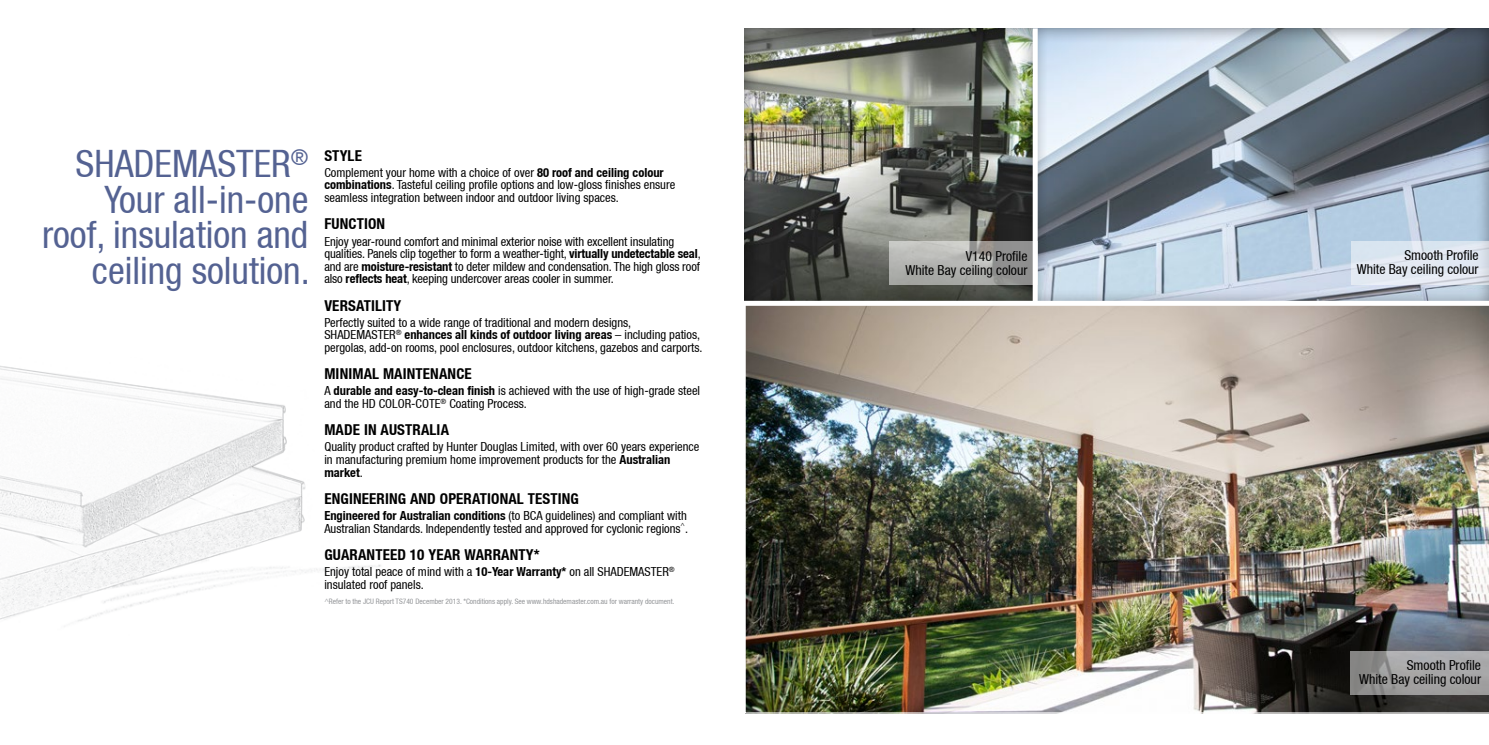
<style>
.page{position:relative;width:1489px;height:745px;background:#fff}
.page>*{position:absolute;margin:0;border:0;box-sizing:border-box;transform-origin:0 0}
.t1{font:condensed 37.75px/35.6px "Helvetica Neue LT";color:#546292;text-align:right}
.t2{font:700 condensed 15px "Helvetica Neue LT";letter-spacing:.01em;color:#000}
.t3{font:condensed 13.75px/13.8px "Helvetica Neue LT";color:#000;text-align:right}
.t4{font:condensed 12.5px/12.5px "Helvetica Neue LT";color:#000}
.t5{font:condensed 7.5px "Helvetica Neue LT";color:#939598}
.s1{font-weight:700}
</style>
<div class="page">
<img style="left:745px;top:305px;width:743px;height:408px">
<div style="left:1022px;top:18px;width:466px;height:286px;background:#000;opacity:.5"></div>
<div style="left:733px;top:18px;width:310px;height:286px;background:#000;opacity:.5"></div>
<img style="left:0;top:366px;width:381px;height:256px">
<div style="left:737px;top:300px;width:751px;height:5px;background:#fff"></div>
<div style="left:1032px;top:28px;width:5px;height:275px;background:#fff"></div>
<div style="left:1350px;top:241px;width:138px;height:43px;background:#e1e8f2"></div>
<svg style="left:888px;top:241px;width:145px;height:43px;background:#a9a9a7"></svg>
<svg style="left:1350px;top:650px;width:138px;height:43px;background:#9c9c9c"></svg>
<h1 class="t1" style="left:42px;top:145px;width:269px">SHADEMASTER<sup>®<br></sup>Your all-in-one roof, insulation and ceiling solution.</h1>
<p class="t2" style="left:324px;top:146px;width:39px">Style</p>
<p class="t4" style="left:324px;top:166px;width:352px">Complement your home with a choice of over <span class="s1">80 roof and ceiling colour combinations</span>. Tasteful ceiling profile options and low-gloss finishes ensure seamless integration between indoor and outdoor living spaces.</p>
<p class="t2" style="left:324px;top:215px;width:62px">Function</p>
<p class="t4" style="left:324px;top:235px;width:378px">Enjoy year-round comfort and minimal exterior noise with excellent insulating qualities. Panels clip together to form a weather-tight, <span class="s1">virtually undetectable seal</span>, and are <span class="s1">moisture-resistant</span> to deter mildew and condensation. The high gloss roof also <span class="s1">reflects heat</span>, keeping undercover areas cooler in summer.</p>
<p class="t2" style="left:324px;top:296px;width:79px">Versatility</p>
<p class="t4" style="left:324px;top:316px;width:379px">Perfectly suited to a wide range of traditional and modern designs,<br>SHADEMASTER<sup>®</sup> <span class="s1">enhances all kinds of outdoor living areas</span> – including patios, pergolas, add-on rooms, pool enclosures, outdoor kitchens, gazebos and carports.</p>
<p class="t2" style="left:324px;top:364px;width:149px">Minimal Maintenance</p>
<p class="t4" style="left:324px;top:384px;width:377px">A <span class="s1">durable and easy-to-clean finish</span> is achieved with the use of high-grade steel and the HD COLOR-COTE<sup>®</sup> Coating Process.</p>
<p class="t2" style="left:324px;top:420px;width:126px">Made in Australia</p>
<p class="t4" style="left:324px;top:440px;width:376px">Quality product crafted by Hunter Douglas Limited, with over 60 years experience in manufacturing premium home improvement products for the <span class="s1">Australian market</span>.</p>
<p class="t2" style="left:324px;top:489px;width:96px">Engineering AND</p>
<p class="t2" style="left:440px;top:489px;width:141px">Operational Testing</p>
<p class="t4" style="left:324px;top:509px;width:365px"><span class="s1">Engineered for Australian conditions</span> (to BCA guidelines) and compliant with<br>Australian Standards. Independently tested and approved for cyclonic regions<sup>^</sup>.</p>
<p class="t2" style="left:324px;top:545px;width:217px">Guaranteed 10 Year Warranty*</p>
<p class="t4" style="left:324px;top:565px;width:352px">Enjoy total peace of mind with a <span class="s1">10-Year Warranty*</span> on all SHADEMASTER<sup>® </sup>insulated roof panels.</p>
<p class="t5" style="left:324px;top:596px;width:351px">^Refer to the JCU Report TS740 December 2013. *Conditions apply. See www.hdshademaster.com.au for warranty document.</p>
<p class="t3" style="left:905px;top:249px;width:123px">V140 Profile<br>White Bay ceiling colour</p>
<p class="t3" style="left:1356px;top:248px;width:123px">Smooth Profile<br>White Bay ceiling colour</p>
<p class="t3" style="left:1358px;top:657px;width:123px">Smooth Profile<br>White Bay ceiling colour</p>
</div>
